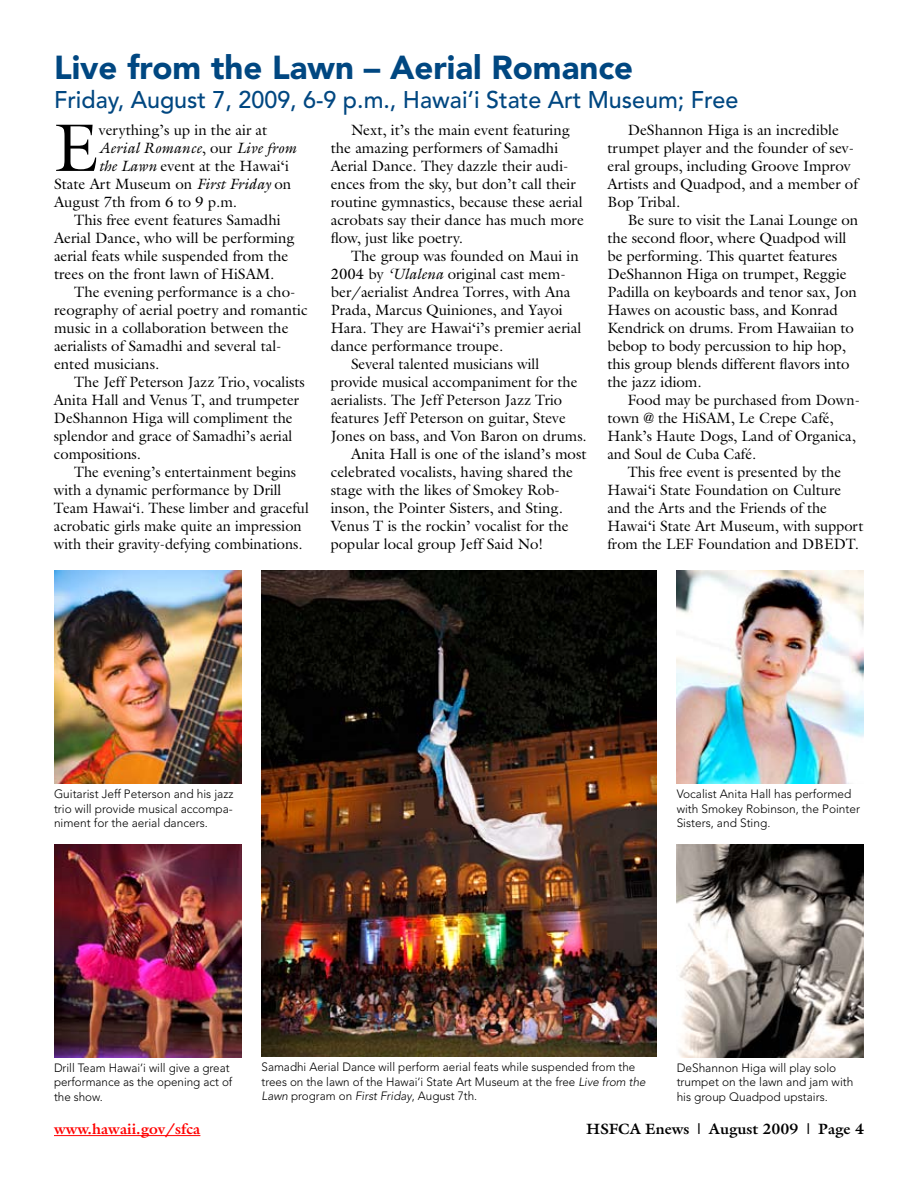
<style>
.page{position:relative;width:918px;height:1188px;background:#fff}
.page>*{position:absolute;margin:0;border:0;box-sizing:border-box;transform-origin:0 0}
.t1{font:67.95px "Galliard";color:#000}
.t2{font:900 33px "Avenir";color:#004781}
.t3{font:500 24px "Avenir";color:#004781}
.t4{font:15px/18px "Galliard";color:#000}
.t5{font:700 15px "Galliard";color:#000}
.t6{font:italic 15px "Galliard";color:#000}
.t7{font:700 15px "Galliard";color:#f00}
.t8{font:300 12px/14.4px "Avenir";color:#000}
.s1{font-style:italic}
.s2{font-style:normal}
</style>
<div class="page">
<hr style="left:54px;top:1135px;width:146px;height:1px;background:#f00">
<img style="left:262px;top:571px;width:394px;height:486px">
<img style="left:54px;top:571px;width:187px;height:213px">
<img style="left:54px;top:844px;width:187px;height:213px">
<img style="left:677px;top:571px;width:187px;height:213px">
<img style="left:677px;top:844px;width:187px;height:213px">
<h2 class="t2" style="left:54px;top:47px;width:581px">Live from the Lawn – Aerial Romance</h2>
<h3 class="t3" style="left:54px;top:85px;width:686px">Friday, August 7, 2009, 6-9 p.m., Hawai‘i State Art Museum; Free</h3>
<h1 class="t1" style="left:54px;top:105px;width:46px">E</h1>
<p class="t4" style="left:99px;top:121px;width:170px">verything’s up in the air at</p>
<p class="t4" style="left:331px;top:121px;width:255px;text-indent:20px">Next, it’s the main event featuring the amazing performers of Samadhi Aerial Dance. They dazzle their audi&shy;ences from the sky, but don’t call their routine gymnastics, because these aerial acrobats say their dance has much more flow, just like poetry.</p>
<p class="t4" style="left:351px;top:247px;width:229px">The group was founded on Maui in</p>
<p class="t4" style="left:331px;top:265px;width:237px">2004 by <span class="s1">‘Ulalena</span> original cast mem-</p>
<p class="t4" style="left:331px;top:283px;width:241px">ber/aerialist Andrea Torres, with Ana</p>
<p class="t4" style="left:331px;top:301px;width:234px">Prada, Marcus Quiniones, and Yayoi</p>
<p class="t4" style="left:331px;top:319px;width:252px">Hara. They are Hawai‘i’s premier aerial</p>
<p class="t4" style="left:331px;top:337px;width:174px">dance performance troupe.</p>
<p class="t4" style="left:351px;top:355px;width:190px">Several talented musicians will</p>
<p class="t4" style="left:331px;top:373px;width:248px">provide musical accompaniment for the</p>
<p class="t4" style="left:331px;top:391px;width:233px">aerialists. The Jeff Peterson Jazz Trio</p>
<p class="t4" style="left:331px;top:409px;width:237px">features Jeff Peterson on guitar, Steve</p>
<p class="t4" style="left:331px;top:427px;width:258px">Jones on bass, and Von Baron on drums.</p>
<p class="t4" style="left:351px;top:445px;width:237px">Anita Hall is one of the island’s most</p>
<p class="t4" style="left:331px;top:463px;width:244px">celebrated vocalists, having shared the</p>
<p class="t4" style="left:331px;top:481px;width:231px">stage with the likes of Smokey Rob-</p>
<p class="t4" style="left:331px;top:499px;width:234px">inson, the Pointer Sisters, and Sting.</p>
<p class="t4" style="left:331px;top:517px;width:239px">Venus T is the rockin’ vocalist for the</p>
<p class="t4" style="left:331px;top:535px;width:214px">popular local group Jeff Said No!</p>
<p class="t4" style="left:608px;top:121px;width:252px;text-indent:20px">DeShannon Higa is an incredible trumpet player and the founder of sev&shy;eral groups, including Groove Improv<br>Artists and Quadpod, and a member of<br>Bop Tribal.</p>
<p class="t4" style="left:608px;top:211px;width:252px;text-indent:20px">Be sure to visit the Lanai Lounge on the second floor, where Quadpod will be performing. This quartet features DeShannon Higa on trumpet, Reggie Padilla on keyboards and tenor sax, Jon Hawes on acoustic bass, and Konrad Kendrick on drums. From Hawaiian to bebop to body percussion to hip hop, this group blends different flavors into the jazz idiom.</p>
<p class="t4" style="left:607px;top:391px;width:254px;text-indent:20px">Food may be purchased from Down&shy;town @ the HiSAM, Le Crepe Café,<br>Hank’s Haute Dogs, Land of Organica, and Soul de Cuba Café.</p>
<p class="t4" style="left:607px;top:463px;width:257px;text-indent:20px">This free event is presented by the Hawai‘i State Foundation on Culture and the Arts and the Friends of the Hawai‘i State Art Museum, with support from the LEF Foundation and DBEDT.</p>
<p class="t6" style="left:99px;top:138px;width:199px">Aerial Romance<span class="s2">, our</span> Live from</p>
<p class="t4" style="left:99px;top:157px;width:192px"><span class="s1">the Lawn</span> event at the Hawai‘i</p>
<p class="t4" style="left:54px;top:175px;width:239px">State Art Museum on <span class="s1">First Friday</span> on</p>
<p class="t4" style="left:54px;top:193px;width:185px">August 7th from 6 to 9 p.m.</p>
<p class="t4" style="left:74px;top:211px;width:208px">This free event features Samadhi</p>
<p class="t4" style="left:54px;top:229px;width:242px">Aerial Dance, who will be performing</p>
<p class="t4" style="left:54px;top:247px;width:236px">aerial feats while suspended from the</p>
<p class="t4" style="left:54px;top:265px;width:222px">trees on the front lawn of HiSAM.</p>
<p class="t4" style="left:74px;top:283px;width:223px">The evening performance is a cho-</p>
<p class="t4" style="left:54px;top:301px;width:255px">reography of aerial poetry and romantic</p>
<p class="t4" style="left:54px;top:319px;width:236px">music in a collaboration between the</p>
<p class="t4" style="left:54px;top:337px;width:229px">aerialists of Samadhi and several tal-</p>
<p class="t4" style="left:54px;top:355px;width:107px">ented musicians.</p>
<p class="t4" style="left:74px;top:373px;width:232px">The Jeff Peterson Jazz Trio, vocalists</p>
<p class="t4" style="left:54px;top:391px;width:247px">Anita Hall and Venus T, and trumpeter</p>
<p class="t4" style="left:54px;top:409px;width:240px">DeShannon Higa will compliment the</p>
<p class="t4" style="left:54px;top:427px;width:240px">splendor and grace of Samadhi’s aerial</p>
<p class="t4" style="left:54px;top:445px;width:89px">compositions.</p>
<p class="t4" style="left:74px;top:463px;width:223px">The evening’s entertainment begins</p>
<p class="t4" style="left:54px;top:481px;width:229px">with a dynamic performance by Drill</p>
<p class="t4" style="left:54px;top:499px;width:256px">Team Hawai‘i. These limber and graceful</p>
<p class="t4" style="left:54px;top:517px;width:249px">acrobatic girls make quite an impression</p>
<p class="t4" style="left:54px;top:535px;width:250px">with their gravity-defying combinations.</p>
<p class="t8" style="left:54px;top:787px;width:181px;text-align:justify">Guitarist Jeff Peterson and his jazz trio will provide musical accompa&shy;niment for the aerial dancers.</p>
<p class="t8" style="left:677px;top:787px;width:185px">Vocalist Anita Hall has performed with Smokey Robinson, the Pointer<br>Sisters, and Sting.</p>
<p class="t8" style="left:54px;top:1061px;width:180px">Drill Team Hawai‘i will give a great performance as the opening act of the show.</p>
<p class="t8" style="left:262px;top:1060px;width:386px">Samadhi Aerial Dance will perform aerial feats while suspended from the trees on the lawn of the Hawai‘i State Art Museum at the free <span class="s1">Live from the<br>Lawn</span> program on <span class="s1">First Friday</span>, August 7th.</p>
<p class="t8" style="left:677px;top:1061px;width:178px">DeShannon Higa will play solo trumpet on the lawn and jam with his group Quadpod upstairs.</p>
<p class="t7" style="left:54px;top:1119px;width:148px">www.hawaii.gov/sfca</p>
<p class="t5" style="left:586px;top:1119px;width:279px">HSFCA Enews | August 2009 | Page 4</p>
</div>
